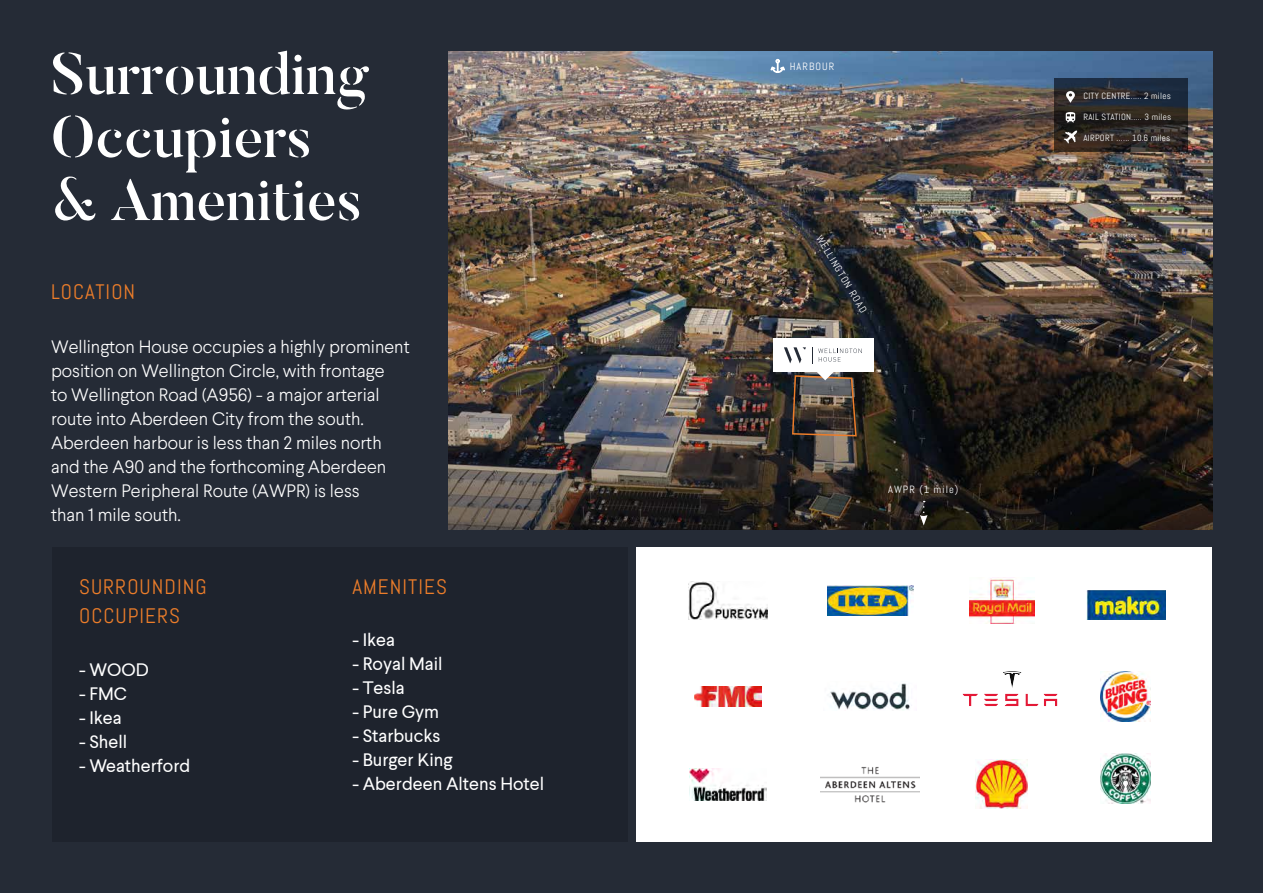
<style>
.page{position:relative;width:1263px;height:893px;background:#fff}
.page>*{position:absolute;margin:0;border:0;box-sizing:border-box;transform-origin:0 0}
.t1{font:500 58.5px/63px "Butler Stencil";color:#fff}
.t2{font:21px/29.4px "Abel";letter-spacing:.05em;color:#ec7d2a}
.t3{font:300 18px/24px "Larsseit";color:#fff}
.t4{font:18px "Larsseit";color:#fff}
.t5{font:10.5px "Abel";letter-spacing:.1em;color:#fff}
.t6{font:10.2px "Abel";color:#fff}
.t7{font:9.75px "Abel";color:#24408e}
.t8{font:9px "Abel";letter-spacing:.03em;color:#fff}
</style>
<div class="page">
<div style="left:0;top:0;width:1251px;height:893px;background:#252b36"></div>
<div style="left:1251px;top:0;width:12px;height:893px;background:#252b36"></div>
<div style="left:52px;top:548px;width:575px;height:294px;background:#1e232d"></div>
<div style="left:636px;top:548px;width:576px;height:294px;background:#fff"></div>
<img style="left:449px;top:51px;width:763px;height:311px">
<img style="left:449px;top:362px;width:764px;height:168px">
<svg style="left:1054px;top:78px;width:133px;height:74px;background:#29282a"></svg>
<svg style="left:1066px;top:112px;width:9px;height:10px"></svg>
<svg style="left:1064px;top:131px;width:13px;height:12px"></svg>
<svg style="left:1066px;top:91px;width:9px;height:12px"></svg>
<svg style="left:770px;top:59px;width:14px;height:14px"></svg>
<svg style="left:920px;top:501px;width:7px;height:24px"></svg>
<img style="left:976px;top:760px;width:52px;height:48px">
<img style="left:821px;top:766px;width:99px;height:37px">
<img style="left:1101px;top:671px;width:49px;height:50px">
<img style="left:827px;top:586px;width:86px;height:29px">
<img style="left:1087px;top:590px;width:79px;height:29px">
<img style="left:688px;top:582px;width:79px;height:37px">
<img style="left:969px;top:577px;width:65px;height:47px">
<img style="left:1100px;top:753px;width:50px;height:50px">
<img style="left:689px;top:768px;width:77px;height:32px">
<img style="left:829px;top:683px;width:81px;height:27px">
<img style="left:694px;top:686px;width:67px;height:20px">
<div style="left:773px;top:338px;width:100px;height:33px;background:#fff"></div>
<img style="left:784px;top:347px;width:78px;height:90px">
<img style="left:962px;top:671px;width:96px;height:35px">
<h1 class="t1" style="left:51px;top:42px;width:320px">Surrounding<br>Occupiers &amp; Amenities</h1>
<p class="t2" style="left:51px;top:277px;width:86px">LOCATION</p>
<p class="t3" style="left:51px;top:335px;width:360px">Wellington House occupies a highly prominent position on Wellington Circle, with frontage<br>to Wellington Road (A956) - a major arterial route into Aberdeen City from the south.<br>Aberdeen harbour is less than 2 miles north and the A90 and the forthcoming Aberdeen Western Peripheral Route (AWPR) is less<br>than 1 mile south.</p>
<p class="t2" style="left:79px;top:572px;width:129px">SURROUNDING<br>OCCUPIERS</p>
<p class="t4" style="left:79px;top:659px;width:71px">- WOOD</p>
<p class="t4" style="left:79px;top:683px;width:49px">- FMC</p>
<p class="t4" style="left:79px;top:707px;width:44px">- Ikea</p>
<p class="t4" style="left:79px;top:731px;width:50px">- Shell</p>
<p class="t4" style="left:79px;top:755px;width:113px">- Weatherford</p>
<p class="t2" style="left:352px;top:572px;width:96px">AMENITIES</p>
<p class="t4" style="left:352px;top:630px;width:44px">- Ikea</p>
<p class="t4" style="left:352px;top:654px;width:92px">- Royal Mail</p>
<p class="t4" style="left:352px;top:678px;width:54px">- Tesla</p>
<p class="t4" style="left:352px;top:702px;width:88px">- Pure Gym</p>
<p class="t4" style="left:352px;top:726px;width:90px">- Starbucks</p>
<p class="t4" style="left:352px;top:750px;width:102px">- Burger King</p>
<p class="t4" style="left:352px;top:774px;width:193px">- Aberdeen Altens Hotel</p>
<p class="t5" style="left:790px;top:59px;width:46px">HARBOUR</p>
<p class="t6" style="left:824px;top:233px;width:90px;rotate:59deg">WELLINGTON ROAD</p>
<p class="t5" style="left:888px;top:482px;width:72px">AWPR (1 mile)</p>
<p class="t8" style="left:1083px;top:90px;width:89px">CITY CENTRE..... 2 miles</p>
<p class="t8" style="left:1083px;top:111px;width:90px">RAIL STATION..... 3 miles</p>
<p class="t8" style="left:1083px;top:132px;width:89px">AIRPORT ...... 10.6 miles</p>
<p class="t7" style="left:1182px;top:246px;width:7px">8</p>
</div>
